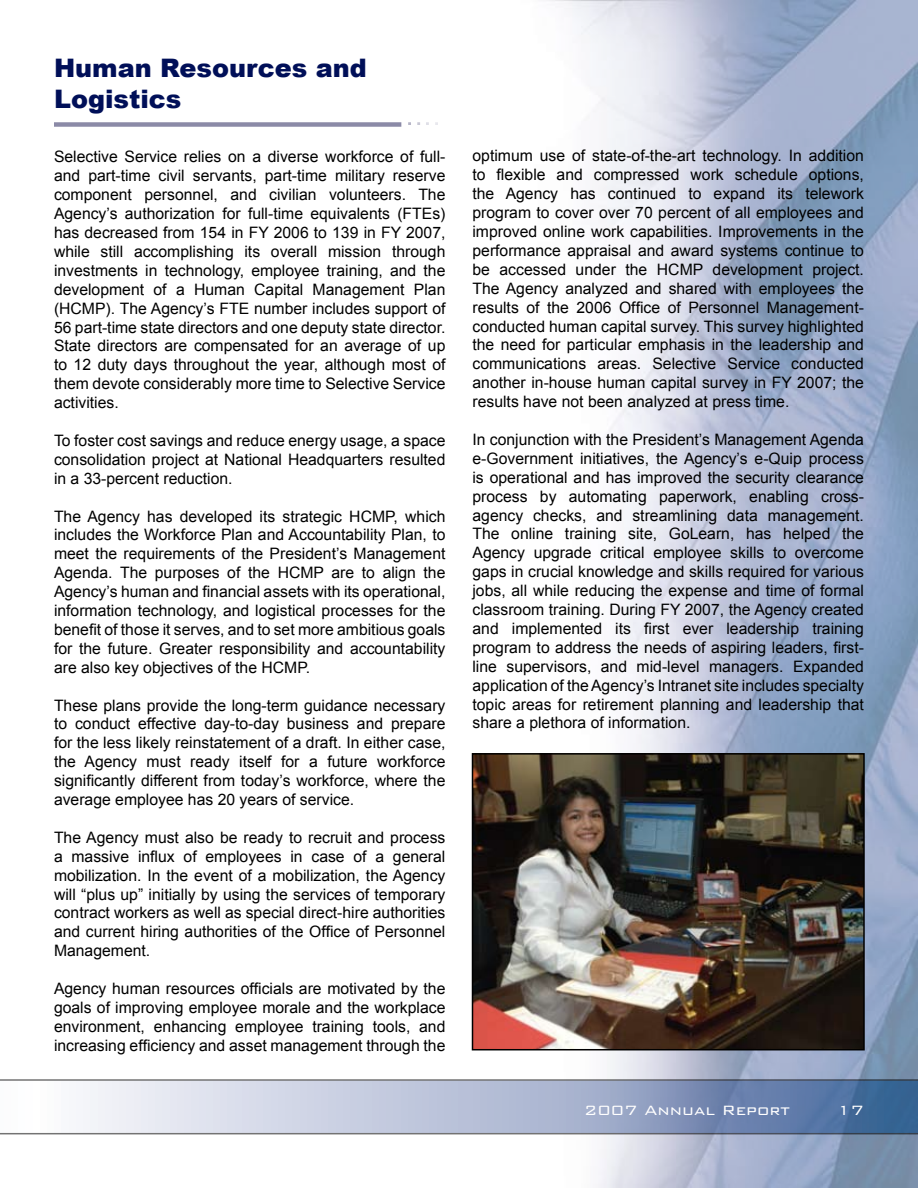
<style>
.page{position:relative;width:918px;height:1188px;background:#fff}
.page>*{position:absolute;margin:0;border:0;box-sizing:border-box;transform-origin:0 0}
.t1{font:900 25.5px/30.6px "Arial";color:#000f58}
.t2{font:300 18px "Bank Gothic BT";color:#fff}
.t3{font:15.75px/18.9px "Arial";color:#000;text-align:justify}
</style>
<div class="page">
<img style="left:0;top:0;width:918px;height:1188px">
<svg style="left:0;top:1079px;width:918px;height:55px;background:#aab6cd"></svg>
<img style="left:475px;top:756px;width:387px;height:291px">
<div style="left:472px;top:753px;width:393px;height:297px;border:2px solid #000"></div>
<div style="left:54px;top:122px;width:347px;height:5px;background:#8b8aa7"></div>
<h1 class="t1" style="left:54px;top:52px;width:314px">Human Resources and<br>Logistics</h1>
<p class="t3" style="left:54px;top:148px;width:393px">Selective Service relies on a diverse workforce of full&shy;and part-time civil servants, part-time military reserve component personnel, and civilian volunteers. The Agency’s authorization for full-time equivalents (FTEs) has decreased from 154 in FY 2006 to 139 in FY 2007, while still accomplishing its overall mission through investments in technology, employee training, and the development of a Human Capital Management Plan (HCMP). The Agency’s FTE number includes support of 56 part-time state directors and one deputy state director.<br>State directors are compensated for an average of up to 12 duty days throughout the year, although most of them devote considerably more time to Selective Service activities.</p>
<p class="t3" style="left:54px;top:431px;width:393px">To foster cost savings and reduce energy usage, a space consolidation project at National Headquarters resulted in a 33-percent reduction.</p>
<p class="t3" style="left:54px;top:507px;width:393px">The Agency has developed its strategic HCMP, which includes the Workforce Plan and Accountability Plan, to meet the requirements of the President’s Management Agenda. The purposes of the HCMP are to align the Agency’s human and financial assets with its operational, information technology, and logistical processes for the benefit of those it serves, and to set more ambitious goals for the future. Greater responsibility and accountability are also key objectives of the HCMP.</p>
<p class="t3" style="left:54px;top:696px;width:393px">These plans provide the long-term guidance necessary to conduct effective day-to-day business and prepare for the less likely reinstatement of a draft. In either case, the Agency must ready itself for a future workforce significantly different from today’s workforce, where the average employee has 20 years of service.</p>
<p class="t3" style="left:54px;top:828px;width:393px">The Agency must also be ready to recruit and process a massive influx of employees in case of a general mobilization. In the event of a mobilization, the Agency will “plus up” initially by using the services of temporary contract workers as well as special direct-hire authorities and current hiring authorities of the Office of Personnel Management.</p>
<p class="t3" style="left:54px;top:979px;width:393px">Agency human resources officials are motivated by the goals of improving employee morale and the workplace environment, enhancing employee training tools, and increasing efficiency and asset management through the</p>
<p class="t3" style="left:472px;top:147px;width:393px">optimum use of state-of-the-art technology. In addition to flexible and compressed work schedule options, the Agency has continued to expand its telework program to cover over 70 percent of all employees and improved online work capabilities. Improvements in the performance appraisal and award systems continue to be accessed under the HCMP development project.<br>The Agency analyzed and shared with employees the results of the 2006 Office of Personnel Management&shy;conducted human capital survey. This survey highlighted the need for particular emphasis in the leadership and communications areas. Selective Service conducted another in-house human capital survey in FY 2007; the results have not been analyzed at press time.</p>
<p class="t3" style="left:472px;top:430px;width:393px">In conjunction with the President’s Management Agenda e-Government initiatives, the Agency’s e-Quip process is operational and has improved the security clearance process by automating paperwork, enabling cross&shy;agency checks, and streamlining data management.<br>The online training site, GoLearn, has helped the Agency upgrade critical employee skills to overcome gaps in crucial knowledge and skills required for various jobs, all while reducing the expense and time of formal classroom training. During FY 2007, the Agency created and implemented its first ever leadership training program to address the needs of aspiring leaders, first&shy;line supervisors, and mid-level managers. Expanded application of the Agency’s Intranet site includes specialty topic areas for retirement planning and leadership that share a plethora of information.</p>
<p class="t2" style="left:584px;top:1100px;width:208px">2007 Annual Report</p>
<p class="t2" style="left:837px;top:1100px;width:28px">17</p>
</div>
